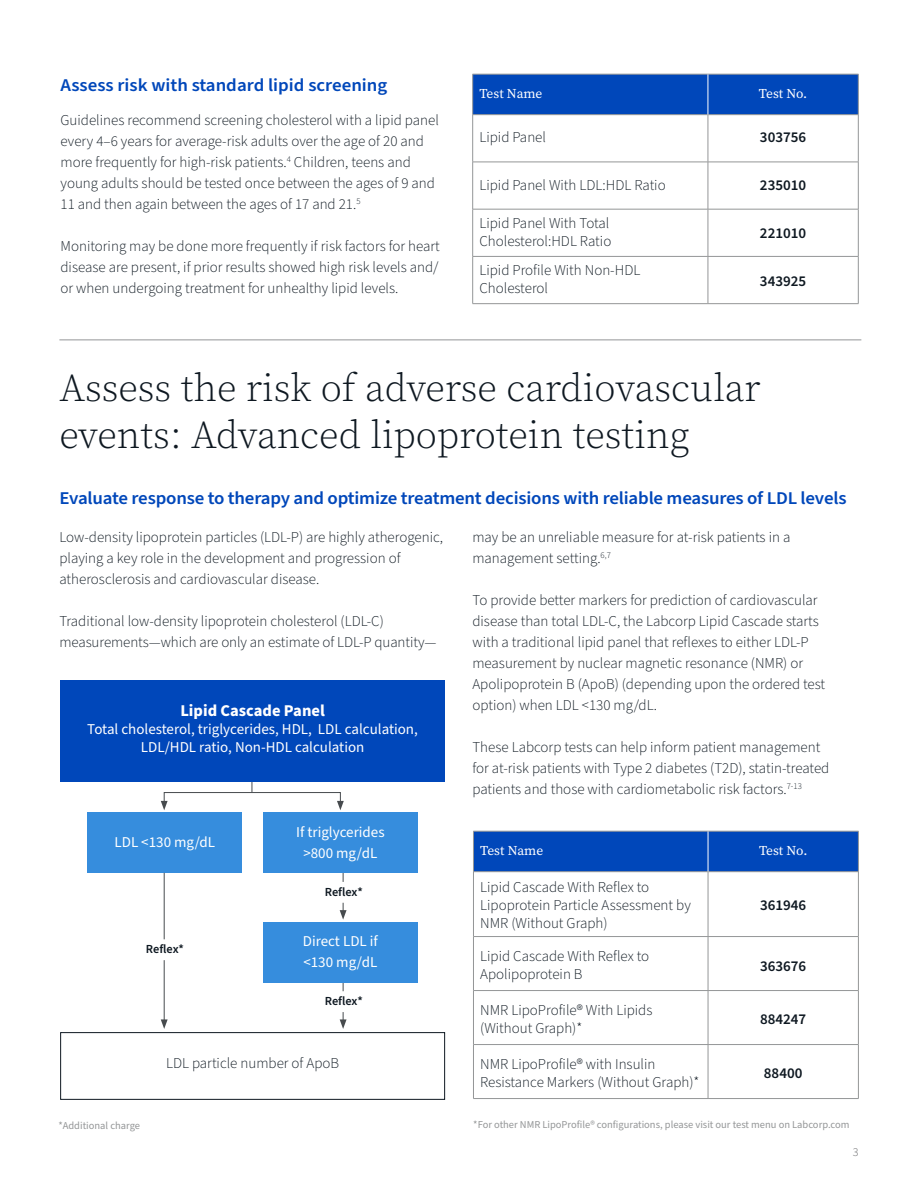
<style>
.page{position:relative;width:918px;height:1188px;background:#fff}
.page>*{position:absolute;margin:0;border:0;box-sizing:border-box;transform-origin:0 0}
.t1{font:300 39px/46.8px "Source Serif Pro";color:#0e1821}
.t2{font:600 18px "Source Sans Pro";letter-spacing:-.01em;color:#0047ba;scale:1.05 1}
.t3{font:700 16.5px "Source Sans Pro";color:#fff}
.t4{font:300 15px/21px "Source Sans Pro";color:#0e1821}
.t5{font:15px/21px "Source Sans Pro";color:#fff;text-align:center}
.t6{font:600 15px "Source Sans Pro";color:#0e1821}
.t7{font:13.5px "Source Serif Pro";letter-spacing:-.005em;color:#fff}
.t8{font:600 12.3px "Source Sans Pro";letter-spacing:-.005em;color:#0e1821}
.t9{font:300 12px "Source Sans Pro";color:#636466}
.t10{font:10.5px "Source Sans Pro";color:#949697}
</style>
<div class="page">
<svg style="left:340px;top:903px;width:7px;height:17px"></svg>
<svg style="left:340px;top:1012px;width:7px;height:17px"></svg>
<div style="left:88px;top:812px;width:154px;height:61px;background:#368ddd"></div>
<hr style="left:164px;top:960px;width:1px;height:62px;background:#474b4e">
<svg style="left:161px;top:1019px;width:7px;height:10px"></svg>
<div style="left:263px;top:812px;width:155px;height:61px;background:#368ddd"></div>
<div style="left:263px;top:922px;width:155px;height:60px;background:#368ddd"></div>
<div style="left:60px;top:1032px;width:385px;height:68px;border:1px solid #0e1821"></div>
<div style="left:164px;top:792px;width:177px;height:12px;border:1px solid #474b4e"></div>
<svg style="left:337px;top:801px;width:7px;height:9px"></svg>
<svg style="left:161px;top:801px;width:7px;height:9px"></svg>
<div style="left:60px;top:681px;width:385px;height:101px;background:#0047ba"></div>
<hr style="left:164px;top:873px;width:1px;height:66px;background:#474b4e">
<div style="left:474px;top:832px;width:384px;height:39px;background:#0047ba"></div>
<hr style="left:473px;top:831px;width:1px;height:41px;background:#949697">
<hr style="left:473px;top:831px;width:235px;height:1px;background:#949697">
<hr style="left:473px;top:871px;width:235px;height:1px;background:#949697">
<hr style="left:708px;top:831px;width:151px;height:1px;background:#949697">
<hr style="left:858px;top:831px;width:1px;height:41px;background:#949697">
<hr style="left:708px;top:871px;width:151px;height:1px;background:#949697">
<hr style="left:473px;top:991px;width:1px;height:53px;background:#949697">
<hr style="left:473px;top:1045px;width:1px;height:53px;background:#949697">
<hr style="left:473px;top:1044px;width:235px;height:1px;background:#949697">
<hr style="left:708px;top:1044px;width:151px;height:1px;background:#949697">
<hr style="left:473px;top:1098px;width:235px;height:1px;background:#949697">
<hr style="left:708px;top:1098px;width:151px;height:1px;background:#949697">
<hr style="left:708px;top:991px;width:1px;height:53px;background:#949697">
<hr style="left:858px;top:991px;width:1px;height:53px;background:#949697">
<hr style="left:708px;top:1045px;width:1px;height:53px;background:#949697">
<hr style="left:858px;top:1045px;width:1px;height:53px;background:#949697">
<hr style="left:473px;top:872px;width:1px;height:64px;background:#949697">
<hr style="left:473px;top:937px;width:1px;height:53px;background:#949697">
<hr style="left:708px;top:872px;width:1px;height:64px;background:#949697">
<hr style="left:858px;top:872px;width:1px;height:64px;background:#949697">
<hr style="left:708px;top:937px;width:1px;height:53px;background:#949697">
<hr style="left:858px;top:937px;width:1px;height:53px;background:#949697">
<hr style="left:473px;top:936px;width:235px;height:1px;background:#949697">
<hr style="left:708px;top:936px;width:151px;height:1px;background:#949697">
<hr style="left:473px;top:990px;width:235px;height:1px;background:#949697">
<hr style="left:708px;top:990px;width:151px;height:1px;background:#949697">
<hr style="left:708px;top:831px;width:1px;height:41px;background:#fff">
<hr style="left:59px;top:340px;width:802px;height:1px;background:#949697">
<div style="left:473px;top:75px;width:385px;height:39px;background:#0047ba"></div>
<hr style="left:472px;top:74px;width:1px;height:40px;background:#949697">
<hr style="left:472px;top:74px;width:236px;height:1px;background:#949697">
<hr style="left:472px;top:114px;width:236px;height:1px;background:#949697">
<hr style="left:708px;top:74px;width:151px;height:1px;background:#949697">
<hr style="left:858px;top:74px;width:1px;height:40px;background:#949697">
<hr style="left:708px;top:114px;width:151px;height:1px;background:#949697">
<hr style="left:472px;top:115px;width:1px;height:47px;background:#949697">
<hr style="left:708px;top:115px;width:1px;height:47px;background:#949697">
<hr style="left:858px;top:115px;width:1px;height:47px;background:#949697">
<hr style="left:472px;top:162px;width:1px;height:47px;background:#949697">
<hr style="left:472px;top:209px;width:1px;height:47px;background:#949697">
<hr style="left:472px;top:257px;width:1px;height:46px;background:#949697">
<hr style="left:708px;top:162px;width:1px;height:47px;background:#949697">
<hr style="left:858px;top:162px;width:1px;height:47px;background:#949697">
<hr style="left:708px;top:209px;width:1px;height:47px;background:#949697">
<hr style="left:858px;top:209px;width:1px;height:47px;background:#949697">
<hr style="left:708px;top:257px;width:1px;height:46px;background:#949697">
<hr style="left:858px;top:257px;width:1px;height:46px;background:#949697">
<hr style="left:472px;top:162px;width:236px;height:1px;background:#949697">
<hr style="left:708px;top:162px;width:151px;height:1px;background:#949697">
<hr style="left:472px;top:209px;width:236px;height:1px;background:#949697">
<hr style="left:708px;top:209px;width:151px;height:1px;background:#949697">
<hr style="left:472px;top:256px;width:236px;height:1px;background:#949697">
<hr style="left:708px;top:256px;width:151px;height:1px;background:#949697">
<hr style="left:472px;top:303px;width:236px;height:1px;background:#949697">
<hr style="left:708px;top:303px;width:151px;height:1px;background:#949697">
<hr style="left:708px;top:74px;width:1px;height:40px;background:#fff">
<p class="t2" style="left:61px;top:73px;width:313px">Assess risk with standard lipid screening</p>
<p class="t4" style="left:61px;top:110px;width:380px">Guidelines recommend screening cholesterol with a lipid panel every 4–6 years for average-risk adults over the age of 20 and more frequently for high-risk patients.<sup>4</sup> Children, teens and young adults should be tested once between the ages of 9 and 11 and then again between the ages of 17 and 21.<sup>5</sup></p>
<p class="t4" style="left:61px;top:236px;width:381px;text-align:justify">Monitoring may be done more frequently if risk factors for heart disease are present, if prior results showed high risk levels and/ or when undergoing treatment for unhealthy lipid levels.</p>
<p class="t7" style="left:479px;top:84px;width:65px">Test Name</p>
<p class="t7" style="left:759px;top:84px;width:50px">Test No.</p>
<p class="t4" style="left:479px;top:127px;width:68px">Lipid Panel</p>
<p class="t6" style="left:760px;top:127px;width:48px">303756</p>
<p class="t4" style="left:479px;top:175px;width:188px">Lipid Panel With LDL:HDL Ratio</p>
<p class="t6" style="left:760px;top:175px;width:48px">235010</p>
<p class="t4" style="left:479px;top:214px;width:133px;line-height:18px">Lipid Panel With Total<br>Cholesterol:HDL Ratio</p>
<p class="t6" style="left:760px;top:223px;width:48px">221010</p>
<p class="t4" style="left:479px;top:262px;width:162px;line-height:18px">Lipid Profile With Non-HDL<br>Cholesterol</p>
<p class="t6" style="left:760px;top:271px;width:48px">343925</p>
<h1 class="t1" style="left:59px;top:365px;width:703px">Assess the risk of adverse cardiovascular events: Advanced lipoprotein testing</h1>
<p class="t2" style="left:59px;top:486px;width:751px">Evaluate response to therapy and optimize treatment decisions with reliable measures of LDL levels</p>
<p class="t4" style="left:59px;top:527px;width:385px">Low-density lipoprotein particles (LDL-P) are highly atherogenic, playing a key role in the development and progression of atherosclerosis and cardiovascular disease.</p>
<p class="t4" style="left:59px;top:611px;width:379px">Traditional low-density lipoprotein cholesterol (LDL-C) measurements—which are only an estimate of LDL-P quantity—</p>
<p class="t3" style="left:180px;top:700px;width:146px">Lipid Cascade Panel</p>
<p class="t5" style="left:87px;top:721px;width:332px;line-height:18px">Total cholesterol, triglycerides, HDL, LDL calculation,<br>LDL/HDL ratio, Non-HDL calculation</p>
<p class="t5" style="left:115px;top:832px;width:102px">LDL &lt;130 mg/dL</p>
<p class="t5" style="left:296px;top:822px;width:90px">If triglycerides &gt;800 mg/dL</p>
<p class="t8" style="left:146px;top:941px;width:39px">Reflex*</p>
<p class="t8" style="left:325px;top:884px;width:39px">Reflex*</p>
<p class="t5" style="left:303px;top:931px;width:77px;text-align:left">Direct LDL if &lt;130 mg/dL</p>
<p class="t8" style="left:325px;top:993px;width:39px">Reflex*</p>
<p class="t4" style="left:166px;top:1053px;width:175px">LDL particle number of ApoB</p>
<p class="t4" style="left:472px;top:527px;width:319px">may be an unreliable measure for at-risk patients in a management setting.<sup>6,7</sup></p>
<p class="t4" style="left:472px;top:590px;width:354px">To provide better markers for prediction of cardiovascular disease than total LDL-C, the Labcorp Lipid Cascade starts with a traditional lipid panel that reflexes to either LDL-P measurement by nuclear magnetic resonance (NMR) or Apolipoprotein B (ApoB) (depending upon the ordered test option) when LDL &lt;130 mg/dL.</p>
<p class="t4" style="left:472px;top:737px;width:359px">These Labcorp tests can help inform patient management for at-risk patients with Type 2 diabetes (T2D), statin-treated patients and those with cardiometabolic risk factors.<sup>7-13</sup></p>
<p class="t7" style="left:480px;top:841px;width:65px">Test Name</p>
<p class="t7" style="left:759px;top:841px;width:50px">Test No.</p>
<p class="t4" style="left:480px;top:879px;width:212px;line-height:18px">Lipid Cascade With Reflex to<br>Lipoprotein Particle Assessment by<br>NMR (Without Graph)</p>
<p class="t6" style="left:760px;top:895px;width:48px">361946</p>
<p class="t4" style="left:480px;top:947px;width:171px;line-height:18px">Lipid Cascade With Reflex to<br>Apolipoprotein B</p>
<p class="t6" style="left:760px;top:956px;width:48px">363676</p>
<p class="t4" style="left:480px;top:1001px;width:174px;line-height:18px">NMR LipoProfile® With Lipids (Without Graph)*</p>
<p class="t6" style="left:760px;top:1009px;width:48px">884247</p>
<p class="t4" style="left:480px;top:1055px;width:221px;line-height:18px">NMR LipoProfile® with Insulin<br>Resistance Markers (Without Graph)*</p>
<p class="t6" style="left:764px;top:1063px;width:40px">88400</p>
<p class="t10" style="left:58px;top:1118px;width:83px">*Additional charge</p>
<p class="t10" style="left:473px;top:1117px;width:378px">*For other NMR LipoProfile® configurations, please visit our test menu on Labcorp.com</p>
<p class="t9" style="left:853px;top:1144px;width:7px">3</p>
</div>
